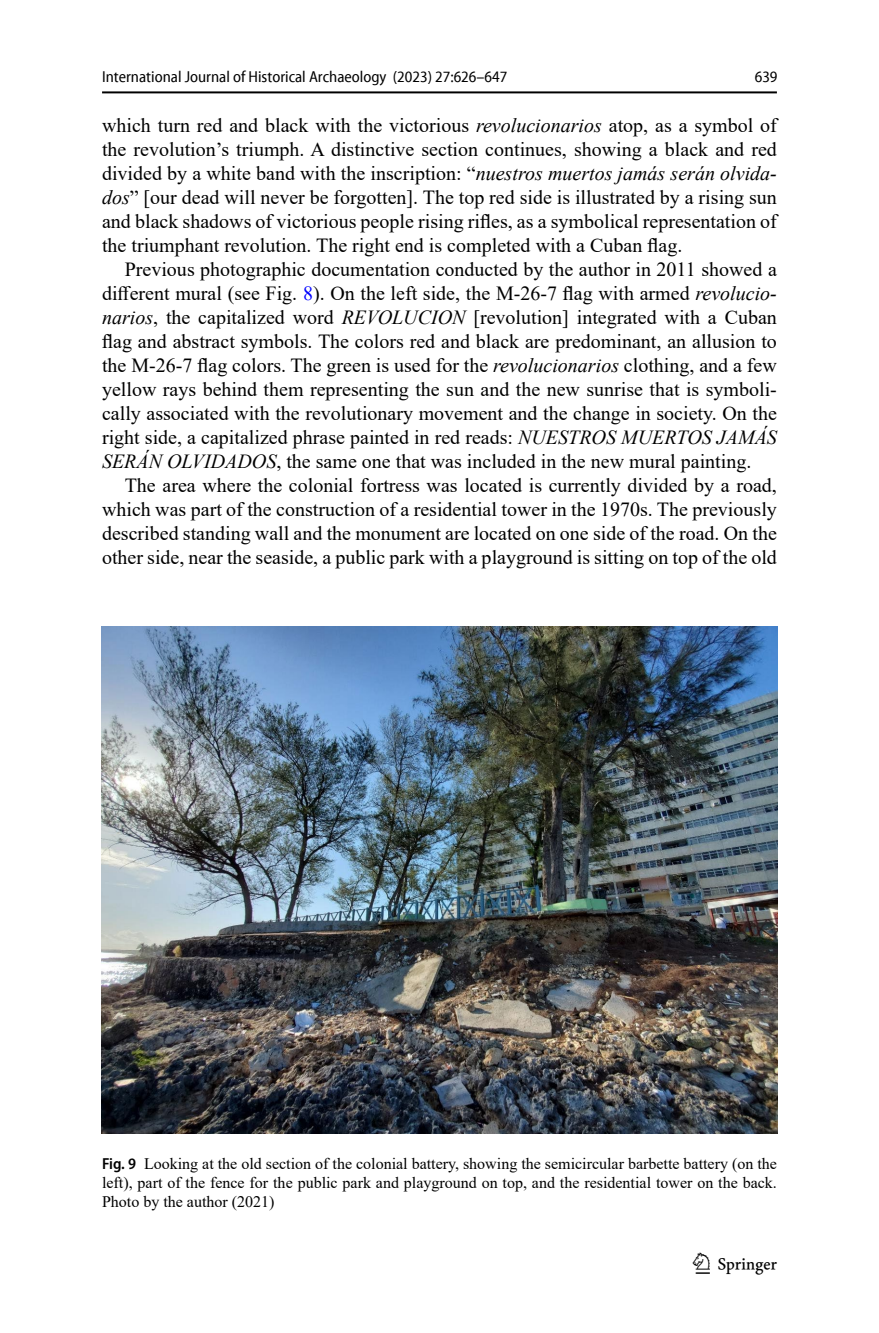
<style>
.page{position:relative;width:879px;height:1333px;background:#fff}
.page>*{position:absolute;margin:0;border:0;box-sizing:border-box;transform-origin:0 0}
.t1{font:30px "Springnew";color:#000}
.Body_Text_Indent{font:20px/24px "Times New Roman";color:#000;text-align:justify}
.Body_Text_Indent-2{font:20px/24px "Times New Roman PSMT2";color:#000;text-align:justify}
.Figure_Caption{font:16px/19px "Times New Roman";color:#000;text-align:justify}
.t2{font:16px "Myriad Pro Unic Semi Condensed 2";color:#000}
.s1{font-style:italic}
.s2{font-family:"Times New Roman PSMT2"}
.s3{font-family:"Times New Roman PSMT2";color:#00f}
.s4{font-family:"Times New Roman"}
.s5{font-family:"Myriad Pro";font-weight:600;font-stretch:semi-condensed}
</style>
<div class="page">
<hr style="left:102px;top:91px;width:675px;height:2px;background:#000">
<img style="left:102px;top:626px;width:675px;height:507px">
<p class="t2" style="left:102px;top:70px;width:407px">International Journal of Historical Archaeology (2023) 27:626–647</p>
<p class="t2" style="left:755px;top:70px;width:24px">639</p>
<p class="Body_Text_Indent" style="left:102px;top:112px;width:676px">which turn red and black with the victorious <span class="s1">revolucionarios</span> <span class="s2">atop, as a symbol of </span>the revolution’s triumph. A distinctive section continues, showing a black and red divided by a white band with the inscription: “<span class="s1">nuestros muertos jamás serán olvida&shy;dos</span>” [our dead will never be forgotten]. The top red side is illustrated by a rising sun and black shadows of victorious people rising rifles, as a symbolical representation of the triumphant revolution. The right end is completed with a Cuban flag.</p>
<p class="Body_Text_Indent" style="left:102px;top:256px;width:676px;text-indent:23px">Previous photographic documentation conducted by the author in 2011 showed a different mural (see Fig. <span class="s3">8</span>). On the left side, the M-26-7 flag with armed <span class="s1">revolucio&shy;narios</span><span class="s2">, the capitalized word</span> <span class="s1">REVOLUCION</span> [revolution] integrated with a Cuban flag and abstract symbols. The colors red and black are predominant, an allusion to the M-26-7 flag colors. The green is used for the <span class="s1">revolucionarios</span> <span class="s2">clothing, and a few yellow rays behind them representing the sun and the new sunrise that is symboli&shy;</span>cally associated with the revolutionary movement and the change in society. On the <span class="s2">right side, a capitalized phrase painted in red reads:</span> <span class="s1">NUESTROS MUERTOS JAMÁS SERÁN OLVIDADOS</span><span class="s2">, the same one that was included in the new mural painting.</span></p>
<p class="Body_Text_Indent-2" style="left:102px;top:472px;width:676px;text-indent:23px"><span class="s4">The area where the colonial fortress was located is currently divided by a road, which was part of the construction of a residential tower in the 1970s. The previously </span>described standing wall and the monument are located on one side of the road. On the other side, near the seaside, a public park with a playground is sitting on top of the old</p>
<p class="Figure_Caption" style="left:102px;top:1153px;width:676px"><span class="s5">Fig. 9</span> Looking at the old section of the colonial battery, showing the semicircular barbette battery (on the <span class="s2">left), part of the fence for the public park and playground on top, and the residential tower on the back.<br></span>Photo by the author (2021)</p>
<h1 class="t1" style="left:696px;top:1246px;width:83px">1 3</h1>
</div>
